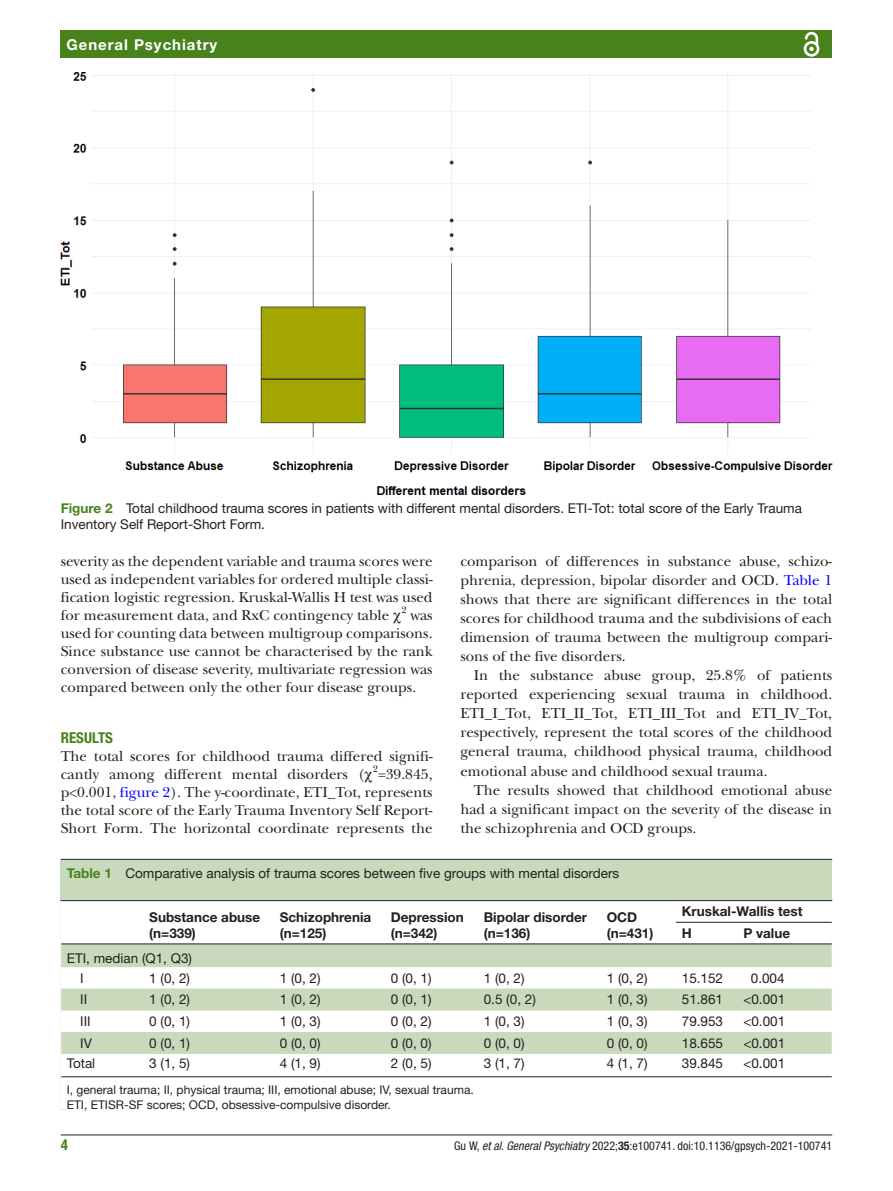
<style>
.page{position:relative;width:893px;height:1191px;background:#fff}
.page>*{position:absolute;margin:0;border:0;box-sizing:border-box;transform-origin:0 0}
.t1{font:15px/19px "New Baskerville";color:#231f20;text-align:justify}
.t2{font:700 15px "Helvetica Neue LT Std";letter-spacing:.065em;color:#fff}
.t3{font:700 condensed 15px "Helvetica Neue LT Std";color:#48821c}
.t4{font:13.5px/16.2px "Helvetica Neue LT Std";color:#231f20}
.t5{font:700 13.5px/16.2px "Helvetica Neue LT Std";color:#231f20}
.t6{font:12px/15px "Helvetica Neue LT Std";color:#231f20}
.t7{font:condensed 12px "Helvetica Neue LT Std";color:#231f20}
.t8{font:9.9px "New Baskerville";color:#231f20}
.s1{font-weight:700;color:#48821c}
.s2{color:#00f}
.s3{font-style:italic}
.s4{font-weight:700}
</style>
<div class="page">
<hr style="left:61px;top:1134px;width:771px;height:1px;background:#231f20">
<div style="left:61px;top:31px;width:771px;height:27px;background:#48821c"></div>
<svg style="left:803px;top:31px;width:17px;height:26px"></svg>
<img style="left:61px;top:73px;width:771px;height:422px">
<div style="left:61px;top:860px;width:771px;height:249px;background:#c9dabc"></div>
<hr style="left:61px;top:859px;width:771px;height:1px;background:#231f20">
<div style="left:61px;top:901px;width:771px;height:208px;background:#fff"></div>
<svg style="left:61px;top:944px;width:771px;height:109px"></svg>
<hr style="left:61px;top:943px;width:82px;height:1px;background:#231f20">
<hr style="left:143px;top:943px;width:131px;height:1px;background:#231f20">
<hr style="left:274px;top:943px;width:111px;height:1px;background:#231f20">
<hr style="left:385px;top:943px;width:93px;height:1px;background:#231f20">
<hr style="left:478px;top:943px;width:123px;height:1px;background:#231f20">
<hr style="left:601px;top:943px;width:75px;height:1px;background:#231f20">
<hr style="left:61px;top:900px;width:82px;height:1px;background:#231f20">
<hr style="left:143px;top:900px;width:131px;height:1px;background:#231f20">
<hr style="left:274px;top:900px;width:111px;height:1px;background:#231f20">
<hr style="left:385px;top:900px;width:93px;height:1px;background:#231f20">
<hr style="left:478px;top:900px;width:123px;height:1px;background:#231f20">
<hr style="left:601px;top:900px;width:75px;height:1px;background:#231f20">
<hr style="left:676px;top:900px;width:61px;height:1px;background:#231f20">
<hr style="left:737px;top:900px;width:95px;height:1px;background:#231f20">
<hr style="left:676px;top:922px;width:61px;height:1px;background:#231f20">
<hr style="left:676px;top:943px;width:61px;height:1px;background:#231f20">
<hr style="left:737px;top:922px;width:95px;height:1px;background:#231f20">
<hr style="left:737px;top:943px;width:95px;height:1px;background:#231f20">
<hr style="left:143px;top:1076px;width:131px;height:1px;background:#231f20">
<hr style="left:274px;top:1076px;width:111px;height:1px;background:#231f20">
<hr style="left:385px;top:1076px;width:93px;height:1px;background:#231f20">
<hr style="left:478px;top:1076px;width:123px;height:1px;background:#231f20">
<hr style="left:601px;top:1076px;width:75px;height:1px;background:#231f20">
<hr style="left:676px;top:1076px;width:61px;height:1px;background:#231f20">
<hr style="left:61px;top:1076px;width:82px;height:1px;background:#231f20">
<hr style="left:737px;top:1076px;width:95px;height:1px;background:#231f20">
<svg style="left:60px;top:901px;width:1px;height:175px"></svg>
<hr style="left:67px;top:1093px;width:765px;height:2px;background:#fff">
<hr style="left:67px;top:1108px;width:765px;height:2px;background:#fff">
<p class="t2" style="left:66px;top:35px;width:152px">General Psychiatry</p>
<p class="t4" style="left:61px;top:499px;width:743px"><span class="s1">Figure 2</span> Total childhood trauma scores in patients with different mental disorders. ETI-Tot: total score of the Early Trauma<br>Inventory Self Report-Short Form.</p>
<p class="t1" style="left:61px;top:552px;width:373px;line-height:18px">severity as the dependent variable and trauma scores were used as independent variables for ordered multiple classi&shy;fication logistic regression. Kruskal-Wallis H test was used for measurement data, and RxC contingency table</p>
<p class="t8" style="left:401px;top:604px;width:7px">2</p>
<p class="t1" style="left:61px;top:606px;width:373px;line-height:18px;text-indent:350px">was used for counting data between multigroup comparisons.<br>Since substance use cannot be characterised by the rank conversion of disease severity, multivariate regression was compared between only the other four disease groups.</p>
<p class="t3" style="left:61px;top:728px;width:54px">RESULTS</p>
<p class="t1" style="left:61px;top:747px;width:373px;line-height:18px">The total scores for childhood trauma differed signifi&shy;cantly among different mental disorders ( <sup>2</sup>=39.845, p&lt;0.001, <span class="s2">figure 2</span>). The y-coordinate, ETI_Tot, represents the total score of the Early Trauma Inventory Self Report-Short Form. The horizontal coordinate represents the</p>
<p class="t1" style="left:460px;top:552px;width:373px">comparison of differences in substance abuse, schizo&shy;phrenia, depression, bipolar disorder and OCD. <span class="s2">Table 1 </span>shows that there are significant differences in the total scores for childhood trauma and the subdivisions of each dimension of trauma between the multigroup compari&shy;sons of the five disorders.</p>
<p class="t1" style="left:460px;top:666px;width:373px;text-indent:14px">In the substance abuse group, 25.8% of patients reported experiencing sexual trauma in childhood.<br>ETI_I_Tot, ETI_II_Tot, ETI_III_Tot and ETI_IV_Tot, respectively, represent the total scores of the childhood general trauma, childhood physical trauma, childhood emotional abuse and childhood sexual trauma.</p>
<p class="t1" style="left:460px;top:780px;width:373px;text-indent:14px">The results showed that childhood emotional abuse had a significant impact on the severity of the disease in the schizophrenia and OCD groups.</p>
<p class="t4" style="left:67px;top:864px;width:554px"><span class="s1">Table 1</span> Comparative analysis of trauma scores between five groups with mental disorders</p>
<p class="t5" style="left:149px;top:908px;width:113px">Substance abuse (n=339)</p>
<p class="t5" style="left:280px;top:908px;width:93px">Schizophrenia (n=125)</p>
<p class="t5" style="left:391px;top:908px;width:74px">Depression (n=342)</p>
<p class="t5" style="left:484px;top:908px;width:105px">Bipolar disorder (n=136)</p>
<p class="t5" style="left:607px;top:908px;width:48px">OCD (n=431)</p>
<p class="t5" style="left:682px;top:900px;width:122px;line-height:21.6px">Kruskal-Wallis test<br>H</p>
<p class="t5" style="left:743px;top:924px;width:48px">P value</p>
<p class="t4" style="left:80px;top:947px;width:113px;line-height:20.1px;text-indent:-14px">ETI, median (Q1, Q3)<br>I</p>
<p class="t4" style="left:149px;top:969px;width:42px">1 (0, 2)</p>
<p class="t4" style="left:280px;top:969px;width:42px">1 (0, 2)</p>
<p class="t4" style="left:391px;top:969px;width:42px">0 (0, 1)</p>
<p class="t4" style="left:484px;top:969px;width:42px">1 (0, 2)</p>
<p class="t4" style="left:607px;top:969px;width:42px">1 (0, 2)</p>
<p class="t4" style="left:682px;top:969px;width:43px">15.152</p>
<p class="t4" style="left:751px;top:969px;width:35px">0.004</p>
<p class="t4" style="left:80px;top:991px;width:8px">II</p>
<p class="t4" style="left:149px;top:991px;width:42px">1 (0, 2)</p>
<p class="t4" style="left:280px;top:991px;width:42px">1 (0, 2)</p>
<p class="t4" style="left:391px;top:991px;width:42px">0 (0, 1)</p>
<p class="t4" style="left:484px;top:991px;width:54px">0.5 (0, 2)</p>
<p class="t4" style="left:607px;top:991px;width:42px">1 (0, 3)</p>
<p class="t4" style="left:682px;top:991px;width:43px">51.861</p>
<p class="t4" style="left:743px;top:991px;width:43px">&lt;0.001</p>
<p class="t4" style="left:80px;top:1013px;width:12px">III</p>
<p class="t4" style="left:149px;top:1013px;width:42px">0 (0, 1)</p>
<p class="t4" style="left:280px;top:1013px;width:42px">1 (0, 3)</p>
<p class="t4" style="left:391px;top:1013px;width:42px">0 (0, 2)</p>
<p class="t4" style="left:484px;top:1013px;width:42px">1 (0, 3)</p>
<p class="t4" style="left:607px;top:1013px;width:42px">1 (0, 3)</p>
<p class="t4" style="left:682px;top:1013px;width:43px">79.953</p>
<p class="t4" style="left:743px;top:1013px;width:43px">&lt;0.001</p>
<p class="t4" style="left:80px;top:1034px;width:13px">IV</p>
<p class="t4" style="left:149px;top:1034px;width:42px">0 (0, 1)</p>
<p class="t4" style="left:280px;top:1034px;width:42px">0 (0, 0)</p>
<p class="t4" style="left:391px;top:1034px;width:42px">0 (0, 0)</p>
<p class="t4" style="left:484px;top:1034px;width:42px">0 (0, 0)</p>
<p class="t4" style="left:607px;top:1034px;width:42px">0 (0, 0)</p>
<p class="t4" style="left:682px;top:1034px;width:43px">18.655</p>
<p class="t4" style="left:743px;top:1034px;width:43px">&lt;0.001</p>
<p class="t4" style="left:67px;top:1054px;width:30px">Total</p>
<p class="t4" style="left:149px;top:1054px;width:42px">3 (1, 5)</p>
<p class="t4" style="left:280px;top:1054px;width:42px">4 (1, 9)</p>
<p class="t4" style="left:391px;top:1054px;width:42px">2 (0, 5)</p>
<p class="t4" style="left:484px;top:1054px;width:42px">3 (1, 7)</p>
<p class="t4" style="left:607px;top:1054px;width:42px">4 (1, 7)</p>
<p class="t4" style="left:682px;top:1054px;width:43px">39.845</p>
<p class="t4" style="left:743px;top:1054px;width:43px">&lt;0.001</p>
<p class="t6" style="left:67px;top:1082px;width:408px">I, general trauma; II, physical trauma; III, emotional abuse; IV, sexual trauma.<br>ETI, ETISR-SF scores; OCD, obsessive-compulsive disorder.</p>
<p class="t3" style="left:61px;top:1135px;width:9px">4</p>
<p class="t7" style="left:454px;top:1138px;width:380px">Gu W, <span class="s3">et al</span>. <span class="s3">General Psychiatry</span> 2022;<span class="s4">35</span>:e100741. doi:10.1136/gpsych-2021-100741</p>
</div>
